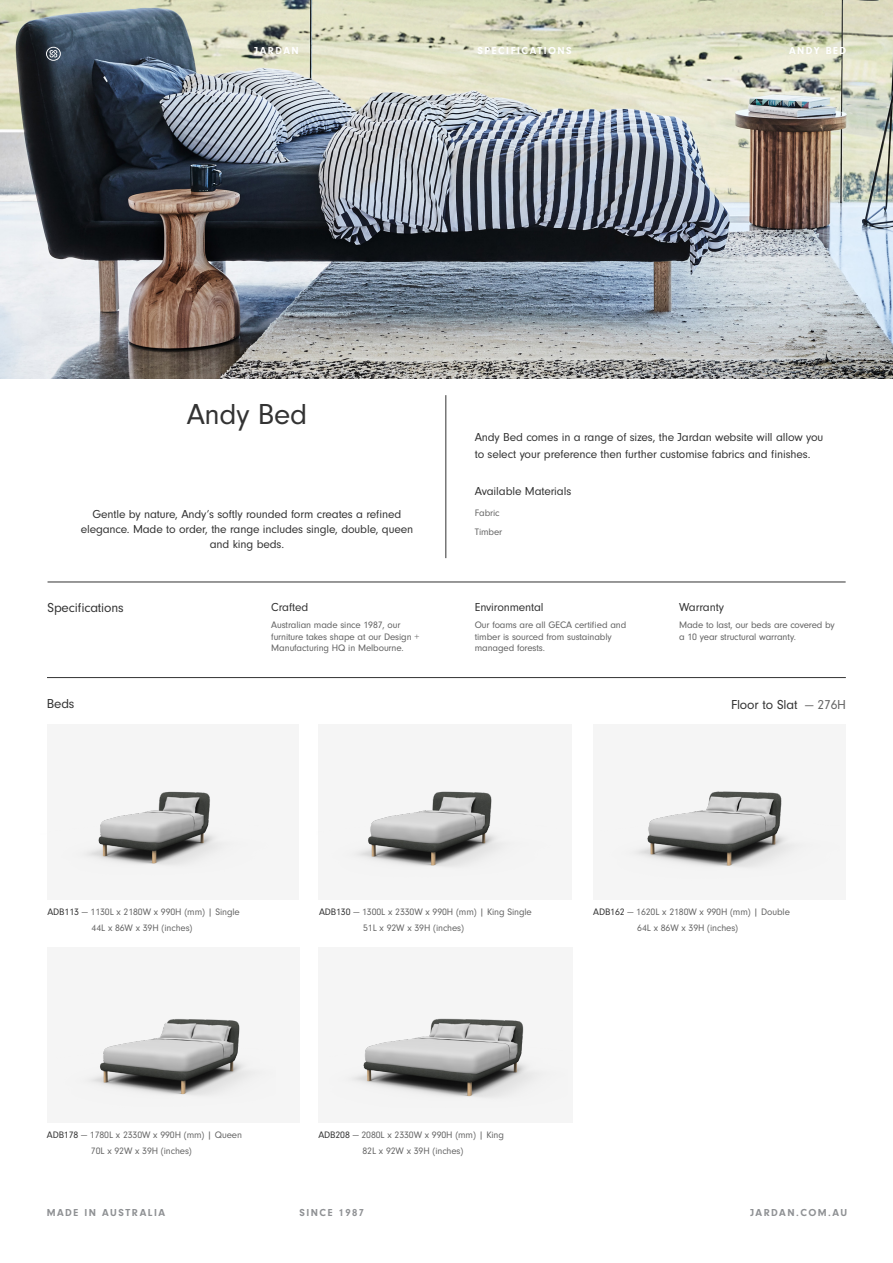
<style>
.page{position:relative;width:893px;height:1263px;background:#fff}
.page>*{position:absolute;margin:0;border:0;box-sizing:border-box;transform-origin:0 0}
.H2_-_32pt_Regular{font:30px "Neuzeit Gro";letter-spacing:-.01em;color:#333}
.H2_-_32pt_Regular-2{font:13.5px "Neuzeit Gro";letter-spacing:-.01em;color:#333}
.H2_-_32pt_Regular-3{font:12px/15px "Neuzeit Gro";letter-spacing:-.01em;color:#333}
.t1{font:700 10.5px "Neuzeit Gro";letter-spacing:.14em;color:#8f9194}
.t2{font:700 10.5px "Neuzeit Gro";letter-spacing:.14em;color:#fff}
.H2_-_32pt_Regular-4{font:9.75px "Neuzeit Gro";letter-spacing:-.01em;color:#666}
.H2_-_32pt_Regular-5{font:9.75px/11.7px "Neuzeit Gro";letter-spacing:-.01em;color:#626262}
.s1{color:#666}
.s2{color:#333}
</style>
<div class="page">
<img style="left:0;top:0;width:893px;height:378px">
<svg style="left:46px;top:47px;width:15px;height:14px"></svg>
<div style="left:47px;top:948px;width:252px;height:175px;background:#f5f5f5"></div>
<div style="left:48px;top:725px;width:251px;height:175px;background:#f5f5f5"></div>
<div style="left:318px;top:948px;width:255px;height:175px;background:#f5f5f5"></div>
<div style="left:319px;top:725px;width:253px;height:175px;background:#f5f5f5"></div>
<div style="left:593px;top:725px;width:253px;height:175px;background:#f5f5f5"></div>
<hr style="left:48px;top:582px;width:798px;height:1px;background:#333">
<hr style="left:446px;top:395px;width:1px;height:163px;background:#333">
<hr style="left:47px;top:677px;width:799px;height:1px;background:#333">
<img style="left:88px;top:791px;width:129px;height:74px">
<img style="left:318px;top:791px;width:180px;height:75px">
<img style="left:354px;top:1018px;width:179px;height:79px">
<img style="left:638px;top:791px;width:152px;height:76px">
<img style="left:91px;top:1019px;width:157px;height:76px">
<p class="t2" style="left:254px;top:44px;width:46px">JARDAN</p>
<p class="t2" style="left:477px;top:44px;width:96px">SPECIFICATIONS</p>
<p class="t2" style="left:789px;top:44px;width:59px">ANDY BED</p>
<p class="H2_-_32pt_Regular" style="left:187px;top:398px;width:122px">Andy Bed</p>
<p class="H2_-_32pt_Regular-3" style="left:475px;top:429px;width:350px;line-height:17.4px">Andy Bed comes in a range of sizes, the Jardan website will allow you to select your preference then further customise fabrics and finishes.</p>
<p class="H2_-_32pt_Regular-3" style="left:475px;top:484px;width:98px">Available Materials</p>
<p class="H2_-_32pt_Regular-3" style="left:81px;top:506px;width:334px;text-align:center">Gentle by nature, Andy’s softly rounded form creates a refined elegance. Made to order, the range includes single, double, queen and king beds.</p>
<p class="H2_-_32pt_Regular-4" style="left:475px;top:508px;width:26px">Fabric</p>
<p class="H2_-_32pt_Regular-4" style="left:475px;top:527px;width:29px">Timber</p>
<p class="H2_-_32pt_Regular-2" style="left:48px;top:601px;width:78px">Specifications</p>
<p class="H2_-_32pt_Regular-3" style="left:271px;top:600px;width:39px">Crafted</p>
<p class="H2_-_32pt_Regular-5" style="left:271px;top:619px;width:150px">Australian made since 1987, our furniture takes shape at our Design +<br>Manufacturing HQ in Melbourne.</p>
<p class="H2_-_32pt_Regular-3" style="left:475px;top:600px;width:70px">Environmental</p>
<p class="H2_-_32pt_Regular-5" style="left:475px;top:619px;width:153px">Our foams are all GECA certified and timber is sourced from sustainably managed forests.</p>
<p class="H2_-_32pt_Regular-3" style="left:679px;top:600px;width:47px">Warranty</p>
<p class="H2_-_32pt_Regular-5" style="left:679px;top:619px;width:157px">Made to last, our beds are covered by</p>
<p class="H2_-_32pt_Regular-5" style="left:679px;top:631px;width:118px">a 10 year structural warranty.</p>
<p class="H2_-_32pt_Regular-2" style="left:47px;top:696px;width:29px">Beds</p>
<p class="H2_-_32pt_Regular-2" style="left:731px;top:697px;width:117px">Floor to Slat <span class="s1">— 276H</span></p>
<p class="H2_-_32pt_Regular-4" style="left:48px;top:906px;width:194px"><span class="s2">ADB113</span> — 1130L x 2180W x 990H (mm) | Single</p>
<p class="H2_-_32pt_Regular-4" style="left:92px;top:922px;width:102px">44L x 86W x 39H (inches)</p>
<p class="H2_-_32pt_Regular-4" style="left:319px;top:906px;width:214px"><span class="s2">ADB130</span> — 1300L x 2330W x 990H (mm) | King Single</p>
<p class="H2_-_32pt_Regular-4" style="left:363px;top:922px;width:102px">51L x 92W x 39H (inches)</p>
<p class="H2_-_32pt_Regular-4" style="left:593px;top:906px;width:198px"><span class="s2">ADB162</span> — 1620L x 2180W x 990H (mm) | Double</p>
<p class="H2_-_32pt_Regular-4" style="left:637px;top:922px;width:102px">64L x 86W x 39H (inches)</p>
<p class="H2_-_32pt_Regular-4" style="left:47px;top:1130px;width:197px"><span class="s2">ADB178</span> — 1780L x 2330W x 990H (mm) | Queen</p>
<p class="H2_-_32pt_Regular-4" style="left:91px;top:1145px;width:102px">70L x 92W x 39H (inches)</p>
<p class="H2_-_32pt_Regular-4" style="left:318px;top:1130px;width:187px"><span class="s2">ADB208</span> — 2080L x 2330W x 990H (mm) | King</p>
<p class="H2_-_32pt_Regular-4" style="left:362px;top:1145px;width:102px">82L x 92W x 39H (inches)</p>
<p class="t1" style="left:47px;top:1207px;width:120px">MADE IN AUSTRALIA</p>
<p class="t1" style="left:299px;top:1207px;width:66px">SINCE 1987</p>
<p class="t1" style="left:750px;top:1207px;width:98px">JARDAN.COM.AU</p>
</div>
